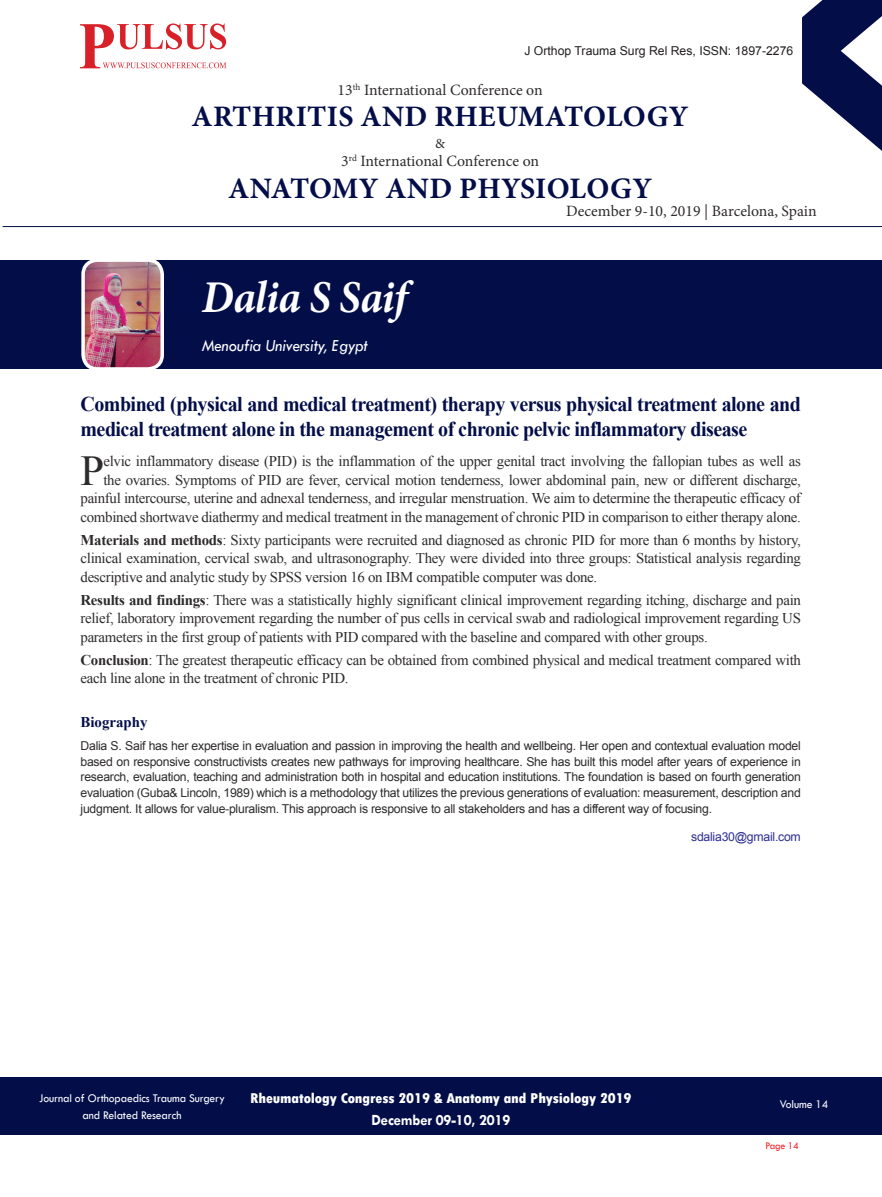
<style>
.page{position:relative;width:882px;height:1197px;background:#fff}
.page>*{position:absolute;margin:0;border:0;box-sizing:border-box;transform-origin:0 0}
.t1{font:italic 700 45.5px "Minion Pro";letter-spacing:-.01em;color:#fff;scale:.95 1}
.t2{font:42.7px "Times New Roman";color:#2e2b2c}
.t3{font:700 29.75px "Minion Pro";letter-spacing:.01em;color:#030e49}
.t4{font:700 21px/24.5px "Times New Roman";letter-spacing:-.025em;color:#030e49;scale:.95 1}
.t5{font:italic 17.5px "Tw Cen";letter-spacing:-.01em;color:#fff;scale:.95 1}
.t6{font:15.75px "Minion Pro";color:#2e2b2c}
.t7{font:700 15.75px "Tw Cen";letter-spacing:-.01em;color:#fff;scale:.95 1}
.t8{font:14.88px/18.4px "Times New Roman";letter-spacing:-.02em;color:#2e2b2c;text-align:justify}
.t9{font:800 condensed 14.88px "Tw Cen";letter-spacing:-.01em;color:#fff;scale:1.1 1}
.t10{font:700 14.88px "Times New Roman";color:#030e49}
.t11{font:14px "Minion Pro";color:#2e2b2c}
.t12{font:12.25px/15.8px "Arial";letter-spacing:-.02em;color:#2e2b2c;text-align:justify}
.t13{font:12.25px/16.8px "Tw Cen";letter-spacing:-.01em;color:#fff;text-align:center;scale:.95 1}
.t14{font:12.25px "Arial";color:#231f20}
.t15{font:12.25px "Arial";letter-spacing:-.02em;color:#2e3092}
.t16{font:10.5px "Tw Cen";letter-spacing:-.02em;color:#ee1d23;scale:.95 1}
.s1{font-weight:700}
</style>
<div class="page">
<div style="left:0;top:1077px;width:882px;height:58px;background:#030e49"></div>
<hr style="left:3px;top:226px;width:879px;height:1px;background:#030e49">
<img style="left:80px;top:23px;width:147px;height:46px">
<svg style="left:81px;top:24px;width:145px;height:44px"></svg>
<svg style="left:802px;top:0;width:80px;height:151px"></svg>
<div style="left:0;top:260px;width:882px;height:109px;background:#030e49"></div>
<img style="left:83px;top:260px;width:79px;height:109px;border-radius:14px">
<div style="left:81px;top:258px;width:83px;height:113px;border:4px solid #fff;border-radius:14px"></div>
<p class="t14" style="left:524px;top:44px;width:270px">J Orthop Trauma Surg Rel Res, ISSN: 1897-2276</p>
<p class="t6" style="left:338px;top:84px;width:207px">13<sup>th</sup> International Conference on</p>
<h3 class="t3" style="left:192px;top:105px;width:498px">ARTHRITIS AND RHEUMATOLOGY</h3>
<p class="t11" style="left:435px;top:138px;width:11px">&amp;</p>
<p class="t6" style="left:341px;top:155px;width:199px">3<sup>rd</sup> International Conference on</p>
<h3 class="t3" style="left:228px;top:177px;width:425px">ANATOMY AND PHYSIOLOGY</h3>
<h1 class="t1" style="left:202px;top:279px;width:217px">Dalia S Saif</h1>
<p class="t5" style="left:202px;top:336px;width:176px">Menoufia University, Egypt</p>
<p class="t6" style="left:566px;top:205px;width:252px">December 9-10, 2019 | Barcelona, Spain</p>
<h3 class="t4" style="left:81px;top:392px;width:760px">Combined (physical and medical treatment) therapy versus physical treatment alone and medical treatment alone in the management of chronic pelvic inflammatory disease</h3>
<h2 class="t2" style="left:81px;top:447px;width:25px">P</h2>
<p class="t8" style="left:81px;top:452px;width:722px;text-align:right">elvic inflammatory disease (PID) is the inflammation of the upper genital tract involving the fallopian tubes as well as<br>the ovaries. Symptoms of PID are fever, cervical motion tenderness, lower abdominal pain, new or different discharge, painful intercourse, uterine and adnexal tenderness, and irregular menstruation. We aim to determine the therapeutic efficacy of combined shortwave diathermy and medical treatment in the management of chronic PID in comparison to either therapy alone.</p>
<p class="t8" style="left:81px;top:531px;width:722px"><span class="s1">Materials and methods</span>: Sixty participants were recruited and diagnosed as chronic PID for more than 6 months by history, clinical examination, cervical swab, and ultrasonography. They were divided into three groups: Statistical analysis regarding descriptive and analytic study by SPSS version 16 on IBM compatible computer was done.</p>
<p class="t8" style="left:81px;top:591px;width:722px"><span class="s1">Results and findings</span>: There was a statistically highly significant clinical improvement regarding itching, discharge and pain relief, laboratory improvement regarding the number of pus cells in cervical swab and radiological improvement regarding US parameters in the first group of patients with PID compared with the baseline and compared with other groups.</p>
<p class="t8" style="left:81px;top:651px;width:722px"><span class="s1">Conclusion</span>: The greatest therapeutic efficacy can be obtained from combined physical and medical treatment compared with each line alone in the treatment of chronic PID.</p>
<p class="t10" style="left:81px;top:713px;width:68px">Biography</p>
<p class="t12" style="left:81px;top:738px;width:722px">Dalia S. Saif has her expertise in evaluation and passion in improving the health and wellbeing. Her open and contextual evaluation model based on responsive constructivists creates new pathways for improving healthcare. She has built this model after years of experience in research, evaluation, teaching and administration both in hospital and education institutions. The foundation is based on fourth generation evaluation (Guba&amp; Lincoln, 1989) which is a methodology that utilizes the previous generations of evaluation: measurement, description and judgment. It allows for value-pluralism. This approach is responsive to all stakeholders and has a different way of focusing.</p>
<p class="t15" style="left:691px;top:830px;width:111px">sdalia30@gmail.com</p>
<p class="t13" style="left:39px;top:1090px;width:197px">Journal of Orthopaedics Trauma Surgery and Related Research</p>
<p class="t9" style="left:250px;top:1090px;width:348px">Rheumatology Congress 2019 &amp; Anatomy and Physiology 2019</p>
<p class="t7" style="left:372px;top:1112px;width:148px">December 09-10, 2019</p>
<p class="t13" style="left:780px;top:1096px;width:53px">Volume 14</p>
<p class="t16" style="left:765px;top:1140px;width:37px">Page 14</p>
</div>
